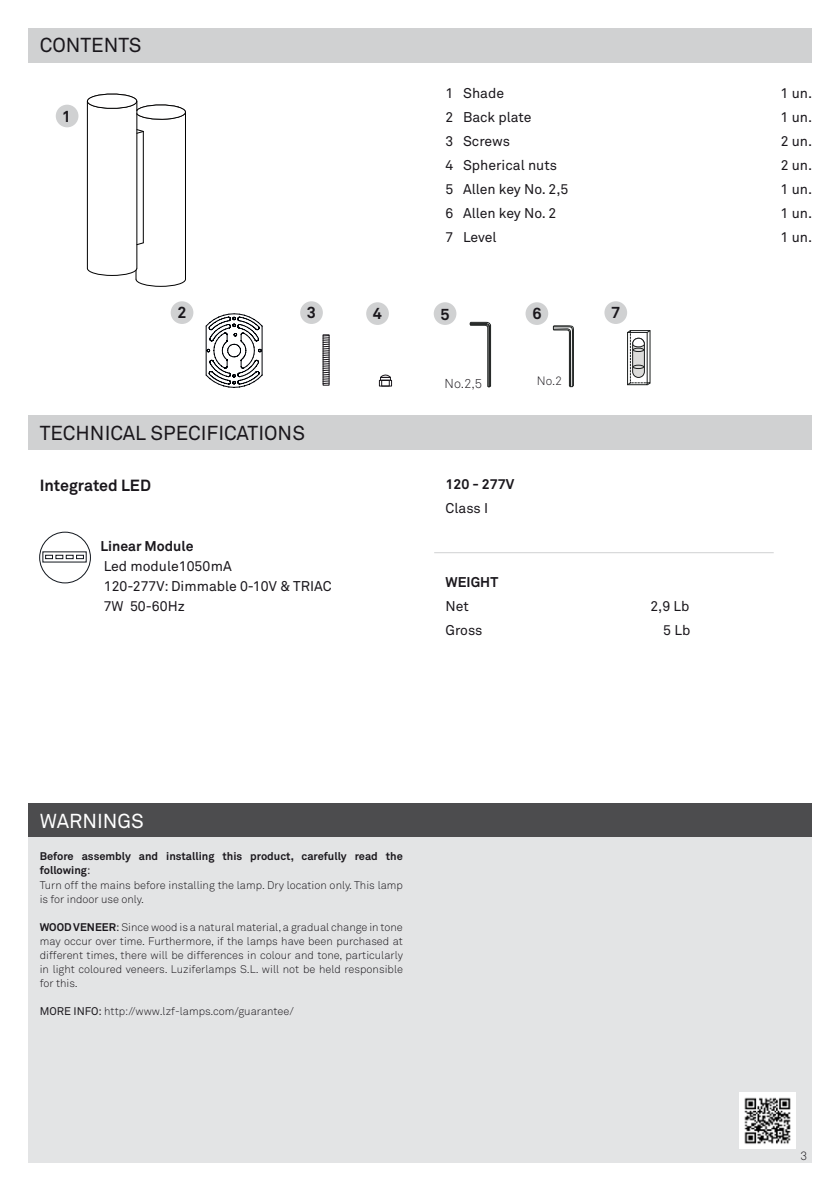
<style>
.page{position:relative;width:840px;height:1191px;background:#fff}
.page>*{position:absolute;margin:0;border:0;box-sizing:border-box;transform-origin:0 0}
.t1{font:20px "Akkurat";color:#1a171c}
.t2{font:20px "Akkurat Pro";color:#1a171c}
.t3{font:20px "Akkurat";color:#fff}
.t4{font:700 16px "Akkurat Pro";color:#1a171c}
.t5{font:700 16px "Akkurat";color:#1a171c}
.t6{font:14px/24px "Akkurat";color:#1a171c}
.t7{font:700 14px "Akkurat";color:#1a171c}
.t8{font:300 12.8px "Akkurat";color:#1a171c}
.t9{font:300 12px "Akkurat";color:#1a171c}
.t10{font:300 12px "Akkurat Pro";color:#1a171c}
.t11{font:300 11px/14px "Akkurat";color:#1a171c}
.s1{font-weight:700}
.s2{font-weight:400}
</style>
<div class="page">
<div style="left:28px;top:28px;width:783px;height:34px;background:#d0d1d2"></div>
<div style="left:28px;top:416px;width:783px;height:34px;background:#d0d1d2"></div>
<div style="left:28px;top:803px;width:783px;height:34px;background:#4c4c4e"></div>
<div style="left:28px;top:837px;width:783px;height:325px;background:#e3e4e5"></div>
<img style="left:739px;top:1092px;width:56px;height:56px">
<hr style="left:434px;top:552px;width:339px;height:1px;background:#d0d1d2">
<div style="left:40px;top:532px;width:50px;height:51px;border:1px solid #11161d;border-radius:50%"></div>
<svg style="left:43px;top:551px;width:43px;height:11px"></svg>
<div style="left:56px;top:105px;width:22px;height:22px;background:#d0d1d2;border-radius:50%"></div>
<hr style="left:87px;top:101px;width:1px;height:167px;background:#010000">
<hr style="left:136px;top:101px;width:1px;height:167px;background:#010000">
<hr style="left:143px;top:131px;width:1px;height:112px;background:#010000">
<svg style="left:136px;top:242px;width:7px;height:3px"></svg>
<svg style="left:136px;top:129px;width:7px;height:5px"></svg>
<svg style="left:86px;top:93px;width:100px;height:27px"></svg>
<svg style="left:87px;top:268px;width:99px;height:19px"></svg>
<hr style="left:185px;top:112px;width:1px;height:167px;background:#010000">
<div style="left:171px;top:301px;width:22px;height:23px;background:#d0d1d2;border-radius:50%"></div>
<div style="left:300px;top:301px;width:23px;height:23px;background:#d0d1d2;border-radius:50%"></div>
<div style="left:366px;top:302px;width:22px;height:23px;background:#d0d1d2;border-radius:50%"></div>
<svg style="left:552px;top:325px;width:22px;height:62px"></svg>
<svg style="left:205px;top:313px;width:57px;height:75px"></svg>
<div style="left:433px;top:302px;width:23px;height:23px;background:#d0d1d2;border-radius:50%"></div>
<svg style="left:627px;top:330px;width:23px;height:55px"></svg>
<div style="left:525px;top:302px;width:23px;height:23px;background:#d0d1d2;border-radius:50%"></div>
<div style="left:604px;top:301px;width:22px;height:23px;background:#d0d1d2;border-radius:50%"></div>
<svg style="left:469px;top:322px;width:22px;height:65px"></svg>
<div style="left:323px;top:335px;width:6px;height:50px;border:1px solid #1a171c"></div>
<svg style="left:323px;top:335px;width:6px;height:49px"></svg>
<div style="left:379px;top:380px;width:12px;height:6px;border:1px solid #1a171c"></div>
<svg style="left:380px;top:374px;width:11px;height:6px"></svg>
<div style="left:381px;top:380px;width:8px;height:6px;border:1px solid #1a171c"></div>
<h1 class="t2" style="left:40px;top:34px;width:103px">CONTENTS</h1>
<h2 class="t5" style="left:62px;top:106px;width:11px">1</h2>
<h2 class="t5" style="left:177px;top:302px;width:11px">2</h2>
<h2 class="t5" style="left:307px;top:303px;width:11px">3</h2>
<h2 class="t5" style="left:373px;top:304px;width:11px">4</h2>
<h1 class="t1" style="left:40px;top:420px;width:267px">TECHNICAL SPECIFICATIONS</h1>
<h2 class="t4" style="left:40px;top:475px;width:113px">Integrated LED</h2>
<p class="t7" style="left:100px;top:537px;width:94px">Linear Module</p>
<p class="t6" style="left:104px;top:556px;width:229px;line-height:20px">Led module1050mA<br>120-277V: Dimmable 0-10V &amp; TRIAC<br>7W 50-60Hz</p>
<p class="t6" style="left:445px;top:80px;width:124px">1 Shade<br>2 Back plate<br>3 Screws<br>4 Spherical nuts<br>5 Allen key No. 2,5<br>6 Allen key No. 2<br>7 Level</p>
<p class="t6" style="left:780px;top:80px;width:33px;text-align:justify">1 un.<br>1 un.<br>2 un.<br>2 un.<br>1 un.<br>1 un.<br>1 un.</p>
<h2 class="t5" style="left:440px;top:304px;width:11px">5</h2>
<h2 class="t5" style="left:532px;top:303px;width:11px">6</h2>
<h2 class="t5" style="left:611px;top:302px;width:11px">7</h2>
<p class="t8" style="left:444px;top:375px;width:39px">No.2,5</p>
<p class="t9" style="left:536px;top:373px;width:27px">No.2</p>
<p class="t7" style="left:445px;top:476px;width:70px">120 - 277V</p>
<p class="t6" style="left:445px;top:496px;width:44px">Class I</p>
<p class="t7" style="left:445px;top:573px;width:54px">WEIGHT</p>
<p class="t6" style="left:445px;top:593px;width:25px">Net</p>
<p class="t6" style="left:650px;top:593px;width:40px">2,9 Lb</p>
<p class="t6" style="left:445px;top:617px;width:39px">Gross</p>
<p class="t6" style="left:663px;top:617px;width:29px">5 Lb</p>
<h1 class="t3" style="left:40px;top:808px;width:106px">WARNINGS</h1>
<p class="t11" style="left:40px;top:849px;width:364px"><span class="s1">Before assembly and installing this product, carefully read the following</span><span class="s2">:<br></span>Turn off the mains before installing the lamp. Dry location only. This lamp is for indoor use only.</p>
<p class="t11" style="left:40px;top:919px;width:364px;text-align:justify"><span class="s1">WOOD VENEER</span><span class="s2">:</span> Since wood is a natural material, a gradual change in tone may occur over time. Furthermore, if the lamps have been purchased at different times, there will be differences in colour and tone, particularly in light coloured veneers. Luziferlamps S.L. will not be held responsible for this.</p>
<p class="t11" style="left:40px;top:1003px;width:255px"><span class="s2">MORE INFO:</span> http://www.lzf-lamps.com/guarantee/</p>
<p class="t10" style="left:800px;top:1148px;width:8px">3</p>
</div>
